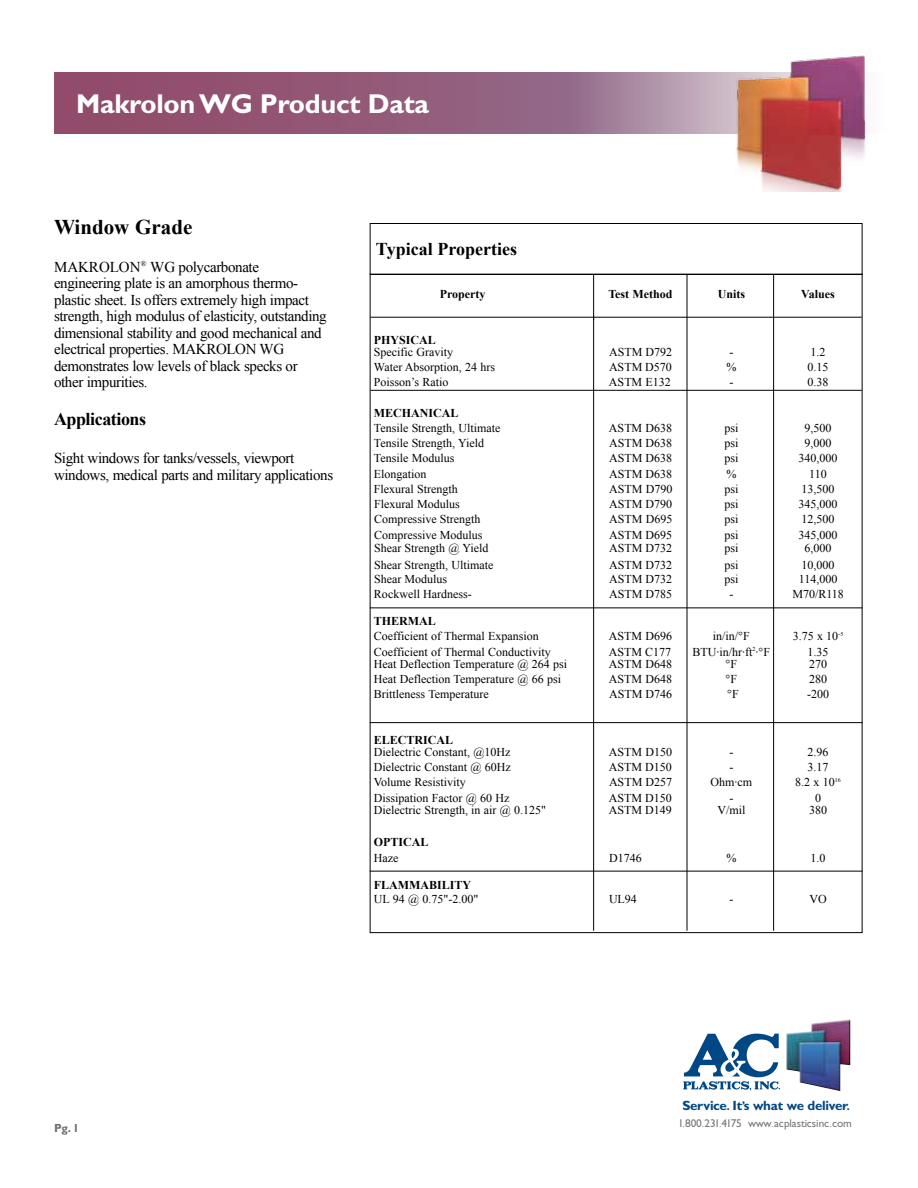
<style>
.page{position:relative;width:918px;height:1188px;background:#fff}
.page>*{position:absolute;margin:0;border:0;box-sizing:border-box;transform-origin:0 0}
.t1{font:700 27.3px "Gill Sans";letter-spacing:-.01em;color:#fff}
.t2{font:700 21px "Times New Roman";color:#000}
.t3{font:700 18px "Times New Roman";letter-spacing:-.01em;color:#000}
.t4{font:15px/16.5px "Times New Roman";letter-spacing:-.025em;color:#000}
.t5{font:700 13.35px "Gill Sans";letter-spacing:-.025em;color:#004785}
.t6{font:12px "Times New Roman";color:#000}
.t7{font:700 12px "Times New Roman";color:#000}
.t8{font:700 11.7px "Gill Sans";color:#6d6e71}
.t9{font:11.25px "Gill Sans";letter-spacing:-.005em;color:#77787b}
.s1{font-size:11.1px}
.s2{font-size:8.85px}
</style>
<div class="page">
<svg style="left:54px;top:72px;width:646px;height:62px;background:#97617f"></svg>
<img style="left:700px;top:55px;width:167px;height:137px">
<div style="left:370px;top:223px;width:492px;height:52px;border:1px solid #000"></div>
<hr style="left:370px;top:317px;width:492px;height:1px;background:#000">
<hr style="left:370px;top:390px;width:492px;height:1px;background:#000">
<hr style="left:593px;top:275px;width:1px;height:656px;background:#000">
<hr style="left:687px;top:275px;width:1px;height:656px;background:#000">
<hr style="left:773px;top:275px;width:1px;height:656px;background:#000">
<hr style="left:370px;top:722px;width:492px;height:1px;background:#000">
<hr style="left:370px;top:871px;width:492px;height:1px;background:#000">
<hr style="left:370px;top:607px;width:492px;height:1px;background:#000">
<img style="left:786px;top:1019px;width:64px;height:72px">
<svg style="left:683px;top:1033px;width:97px;height:58px"></svg>
<h1 class="t1" style="left:76px;top:88px;width:354px">Makrolon WG Product Data</h1>
<h2 class="t2" style="left:54px;top:214px;width:140px">Window Grade</h2>
<p class="t4" style="left:54px;top:258px;width:274px">MAKROLON<sup>®</sup> WG polycarbonate engineering plate is an amorphous thermo&shy;plastic sheet. Is offers extremely high impact strength, high modulus of elasticity, outstanding dimensional stability and good mechanical and electrical properties. MAKROLON WG demonstrates low levels of black specks or other impurities.</p>
<h3 class="t3" style="left:54px;top:409px;width:94px">Applications</h3>
<p class="t4" style="left:54px;top:450px;width:281px">Sight windows for tanks/vessels, viewport windows, medical parts and military applications</p>
<h3 class="t3" style="left:376px;top:239px;width:143px">Typical Properties</h3>
<p class="t7" style="left:440px;top:287px;width:47px">Property</p>
<p class="t7" style="left:608px;top:287px;width:66px">Test Method</p>
<p class="t7" style="left:718px;top:287px;width:29px">Units</p>
<p class="t7" style="left:801px;top:287px;width:35px">Values</p>
<p class="t7" style="left:374px;top:333px;width:64px">PHYSICAL</p>
<p class="t6" style="left:374px;top:345px;width:81px">Specific Gravity</p>
<p class="t6" style="left:609px;top:345px;width:65px">ASTM D792</p>
<p class="t6" style="left:729px;top:345px;width:5px">-</p>
<p class="t6" style="left:811px;top:345px;width:16px">1.2</p>
<p class="t6" style="left:374px;top:360px;width:123px">Water Absorption, 24 hrs</p>
<p class="t6" style="left:609px;top:360px;width:64px">ASTM D570</p>
<p class="t6" style="left:726px;top:360px;width:11px">%</p>
<p class="t6" style="left:808px;top:360px;width:22px">0.15</p>
<p class="t6" style="left:374px;top:375px;width:76px">Poisson’s Ratio</p>
<p class="t6" style="left:609px;top:375px;width:63px">ASTM E132</p>
<p class="t6" style="left:729px;top:375px;width:5px">-</p>
<p class="t6" style="left:808px;top:375px;width:22px">0.38</p>
<p class="t7" style="left:374px;top:406px;width:86px">MECHANICAL</p>
<p class="t6" style="left:374px;top:421px;width:128px">Tensile Strength, Ultimate</p>
<p class="t6" style="left:609px;top:421px;width:65px">ASTM D638</p>
<p class="t6" style="left:724px;top:421px;width:16px">psi</p>
<p class="t6" style="left:805px;top:421px;width:28px">9,500</p>
<p class="t6" style="left:374px;top:436px;width:112px">Tensile Strength, Yield</p>
<p class="t6" style="left:609px;top:436px;width:64px">ASTM D638</p>
<p class="t6" style="left:724px;top:436px;width:16px">psi</p>
<p class="t6" style="left:805px;top:436px;width:28px">9,000</p>
<p class="t6" style="left:374px;top:452px;width:82px">Tensile Modulus</p>
<p class="t6" style="left:609px;top:452px;width:64px">ASTM D638</p>
<p class="t6" style="left:724px;top:452px;width:16px">psi</p>
<p class="t6" style="left:799px;top:452px;width:40px">340,000</p>
<p class="t6" style="left:374px;top:467px;width:54px">Elongation</p>
<p class="t6" style="left:609px;top:467px;width:64px">ASTM D638</p>
<p class="t6" style="left:726px;top:467px;width:11px">%</p>
<p class="t6" style="left:809px;top:467px;width:19px">110</p>
<p class="t6" style="left:374px;top:482px;width:85px">Flexural Strength</p>
<p class="t6" style="left:609px;top:482px;width:65px">ASTM D790</p>
<p class="t6" style="left:724px;top:482px;width:16px">psi</p>
<p class="t6" style="left:802px;top:482px;width:34px">13,500</p>
<p class="t6" style="left:374px;top:497px;width:87px">Flexural Modulus</p>
<p class="t6" style="left:609px;top:497px;width:64px">ASTM D790</p>
<p class="t6" style="left:724px;top:497px;width:16px">psi</p>
<p class="t6" style="left:799px;top:497px;width:40px">345,000</p>
<p class="t6" style="left:374px;top:512px;width:108px">Compressive Strength</p>
<p class="t6" style="left:609px;top:512px;width:65px">ASTM D695</p>
<p class="t6" style="left:724px;top:512px;width:16px">psi</p>
<p class="t6" style="left:802px;top:512px;width:34px">12,500</p>
<p class="t6" style="left:374px;top:528px;width:110px">Compressive Modulus</p>
<p class="t6" style="left:609px;top:528px;width:64px">ASTM D695</p>
<p class="t6" style="left:724px;top:528px;width:16px">psi</p>
<p class="t6" style="left:799px;top:528px;width:40px">345,000</p>
<p class="t6" style="left:374px;top:541px;width:116px">Shear Strength @ Yield</p>
<p class="t6" style="left:609px;top:541px;width:64px">ASTM D732</p>
<p class="t6" style="left:724px;top:541px;width:16px">psi</p>
<p class="t6" style="left:805px;top:541px;width:28px">6,000</p>
<p class="t6" style="left:374px;top:558px;width:121px">Shear Strength, Ultimate</p>
<p class="t6" style="left:609px;top:558px;width:64px">ASTM D732</p>
<p class="t6" style="left:724px;top:558px;width:16px">psi</p>
<p class="t6" style="left:802px;top:558px;width:34px">10,000</p>
<p class="t6" style="left:374px;top:572px;width:75px">Shear Modulus</p>
<p class="t6" style="left:609px;top:572px;width:64px">ASTM D732</p>
<p class="t6" style="left:724px;top:572px;width:16px">psi</p>
<p class="t6" style="left:799px;top:572px;width:40px">114,000</p>
<p class="t6" style="left:374px;top:587px;width:99px">Rockwell Hardness-</p>
<p class="t6" style="left:609px;top:587px;width:64px">ASTM D785</p>
<p class="t6" style="left:729px;top:587px;width:5px">-</p>
<p class="t6" style="left:792px;top:587px;width:53px">M70/R118</p>
<p class="t7" style="left:374px;top:614px;width:64px">THERMAL</p>
<p class="t6" style="left:374px;top:629px;width:166px">Coefficient of Thermal Expansion</p>
<p class="t6" style="left:609px;top:629px;width:65px">ASTM D696</p>
<p class="t6" style="left:713px;top:629px;width:38px">in/in/°F</p>
<p class="t6" style="left:793px;top:629px;width:52px">3.75 x 10<sup>-5</sup></p>
<p class="t6" style="left:374px;top:645px;width:178px">Coefficient of Thermal Conductivity</p>
<p class="t6" style="left:609px;top:645px;width:64px">ASTM C177</p>
<p class="t6" style="left:693px;top:645px;width:79px">BTU·in/hr·ft<sup>2</sup>·°F</p>
<p class="t6" style="left:808px;top:645px;width:22px">1.35</p>
<p class="t6" style="left:374px;top:657px;width:195px">Heat Deflection Temperature @ 264 psi</p>
<p class="t6" style="left:609px;top:657px;width:65px">ASTM D648</p>
<p class="t6" style="left:726px;top:657px;width:13px">°F</p>
<p class="t6" style="left:809px;top:657px;width:19px">270</p>
<p class="t6" style="left:374px;top:672px;width:189px">Heat Deflection Temperature @ 66 psi</p>
<p class="t6" style="left:609px;top:672px;width:65px">ASTM D648</p>
<p class="t6" style="left:726px;top:672px;width:13px">°F</p>
<p class="t6" style="left:809px;top:672px;width:19px">280</p>
<p class="t6" style="left:374px;top:687px;width:116px">Brittleness Temperature</p>
<p class="t6" style="left:609px;top:687px;width:65px">ASTM D746</p>
<p class="t6" style="left:727px;top:687px;width:13px">°F</p>
<p class="t6" style="left:807px;top:687px;width:23px">-200</p>
<p class="t7" style="left:374px;top:733px;width:81px">ELECTRICAL</p>
<p class="t6" style="left:374px;top:745px;width:138px">Dielectric Constant, @10Hz</p>
<p class="t6" style="left:609px;top:745px;width:65px">ASTM D150</p>
<p class="t6" style="left:729px;top:745px;width:5px">-</p>
<p class="t6" style="left:808px;top:745px;width:22px">2.96</p>
<p class="t6" style="left:374px;top:760px;width:138px">Dielectric Constant @ 60Hz</p>
<p class="t6" style="left:609px;top:760px;width:64px">ASTM D150</p>
<p class="t6" style="left:729px;top:760px;width:5px">-</p>
<p class="t6" style="left:808px;top:760px;width:22px">3.17</p>
<p class="t6" style="left:374px;top:775px;width:93px">Volume Resistivity</p>
<p class="t6" style="left:609px;top:775px;width:64px">ASTM D257</p>
<p class="t6" style="left:711px;top:775px;width:43px">Ohm·cm</p>
<p class="t6" style="left:795px;top:775px;width:47px">8.2 x 10<sup>16</sup></p>
<p class="t6" style="left:374px;top:791px;width:137px">Dissipation Factor @ 60 Hz</p>
<p class="t6" style="left:609px;top:791px;width:64px">ASTM D150</p>
<p class="t6" style="left:729px;top:791px;width:5px">-</p>
<p class="t6" style="left:815px;top:791px;width:7px">0</p>
<p class="t6" style="left:374px;top:803px;width:174px">Dielectric Strength, in air @ 0.125"</p>
<p class="t6" style="left:609px;top:803px;width:64px">ASTM D149</p>
<p class="t6" style="left:717px;top:803px;width:30px">V/mil</p>
<p class="t6" style="left:809px;top:803px;width:19px">380</p>
<p class="t7" style="left:374px;top:835px;width:56px">OPTICAL</p>
<p class="t6" style="left:374px;top:851px;width:26px">Haze</p>
<p class="t6" style="left:609px;top:851px;width:34px">D1746</p>
<p class="t6" style="left:726px;top:851px;width:11px">%</p>
<p class="t6" style="left:811px;top:851px;width:16px">1.0</p>
<p class="t7" style="left:374px;top:878px;width:99px">FLAMMABILITY</p>
<p class="t6" style="left:374px;top:892px;width:106px">UL 94 @ 0.75"-2.00"</p>
<p class="t6" style="left:609px;top:892px;width:29px">UL94</p>
<p class="t6" style="left:729px;top:892px;width:5px">-</p>
<p class="t6" style="left:809px;top:892px;width:19px">VO</p>
<p class="t8" style="left:54px;top:1121px;width:27px">Pg. 1</p>
<p class="t5" style="left:682px;top:1097px;width:169px">Service<span class="s1">.</span> It<span class="s1">’</span>s what we deliver<span class="s1">.</span></p>
<p class="t9" style="left:678px;top:1117px;width:175px">1<span class="s2">.</span>800<span class="s2">.</span>231<span class="s2">.</span>4175 www<span class="s2">.</span>acplasticsinc<span class="s2">.</span>com</p>
</div>
